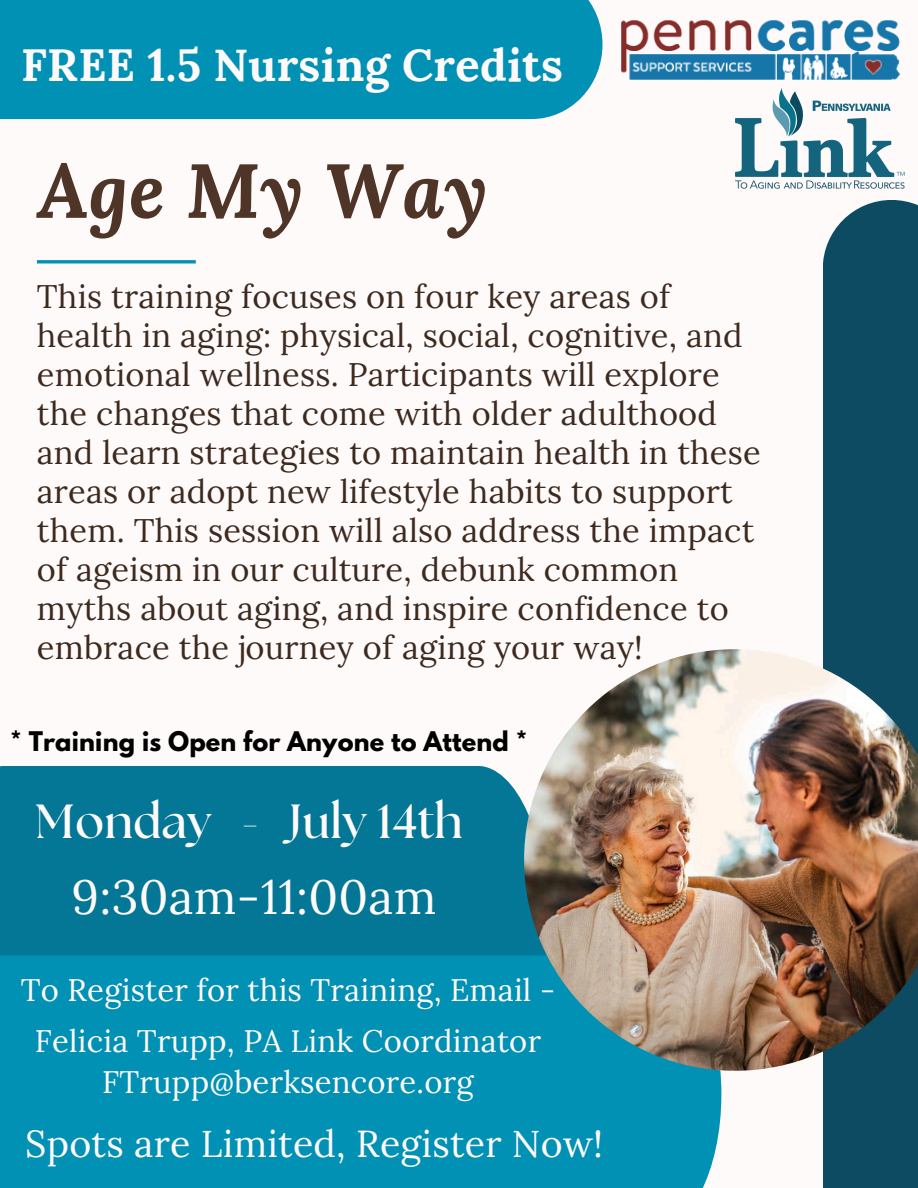
<style>
.page{position:relative;width:918px;height:1188px;background:#fffafa}
.page>*{position:absolute;margin:0;border:0;box-sizing:border-box;transform-origin:0 0}
.t1{font:italic 700 76.5px "Lora";letter-spacing:.005em;color:#4e3527}
.t2{font:700 47.85px/75.3px "The Seasons";letter-spacing:.005em;color:#fffafa;text-align:center}
.t3{font:700 45px "Lora";letter-spacing:.005em;color:#fffafa}
.t4{font:37.5px "Lora";letter-spacing:.005em;color:#fffafa}
.t5{font:32.55px/39px "Lora";letter-spacing:.005em;color:#3d2a1f}
.t6{font:31.05px/51.8px "Lora";letter-spacing:.005em;color:#fffafa;text-align:center}
.t7{font:700 24px "League Spartan";letter-spacing:.005em;color:#000}
.s1{font-family:"Lora";font-weight:400}
</style>
<div class="page">
<svg style="left:37px;top:260px;width:159px;height:4px"></svg>
<div style="left:0;top:0;width:603px;height:119px;background:#0091b5"></div>
<div style="left:0;top:766px;width:524px;height:189px;background:#037795"></div>
<div style="left:823px;top:200px;width:95px;height:988px;background:#0c4b62"></div>
<div style="left:0;top:955px;width:721px;height:233px;background:#0091b5"></div>
<img style="left:524px;top:649px;width:394px;height:422px">
<img style="left:621px;top:20px;width:279px;height:60px">
<img style="left:735px;top:88px;width:183px;height:113px">
<h1 class="t3" style="left:21px;top:35px;width:543px">FREE 1.5 Nursing Credits</h1>
<p class="t1" style="left:37px;top:139px;width:452px">Age My Way</p>
<h2 class="t5" style="left:37px;top:276px;width:725px">This training focuses on four key areas of health in aging: physical, social, cognitive, and emotional wellness. Participants will explore the changes that come with older adulthood and learn strategies to maintain health in these areas or adopt new lifestyle habits to support them. This session will also address the impact of ageism in our culture, debunk common myths about aging, and inspire confidence to embrace the journey of aging your way!</h2>
<p class="t7" style="left:10px;top:730px;width:519px">* Training is Open for Anyone to Attend *</p>
<p class="t2" style="left:35px;top:786px;width:429px">Monday - July 14th<br><span class="s1">9:30am-11:00am</span></p>
<p class="t6" style="left:21px;top:963px;width:536px">To Register for this Training, Email -<br>Felicia Trupp, PA Link Coordinator</p>
<p class="t6" style="left:102px;top:1055px;width:373px">FTrupp@berksencore.org</p>
<p class="t4" style="left:25px;top:1119px;width:580px">Spots are Limited, Register Now!</p>
</div>
